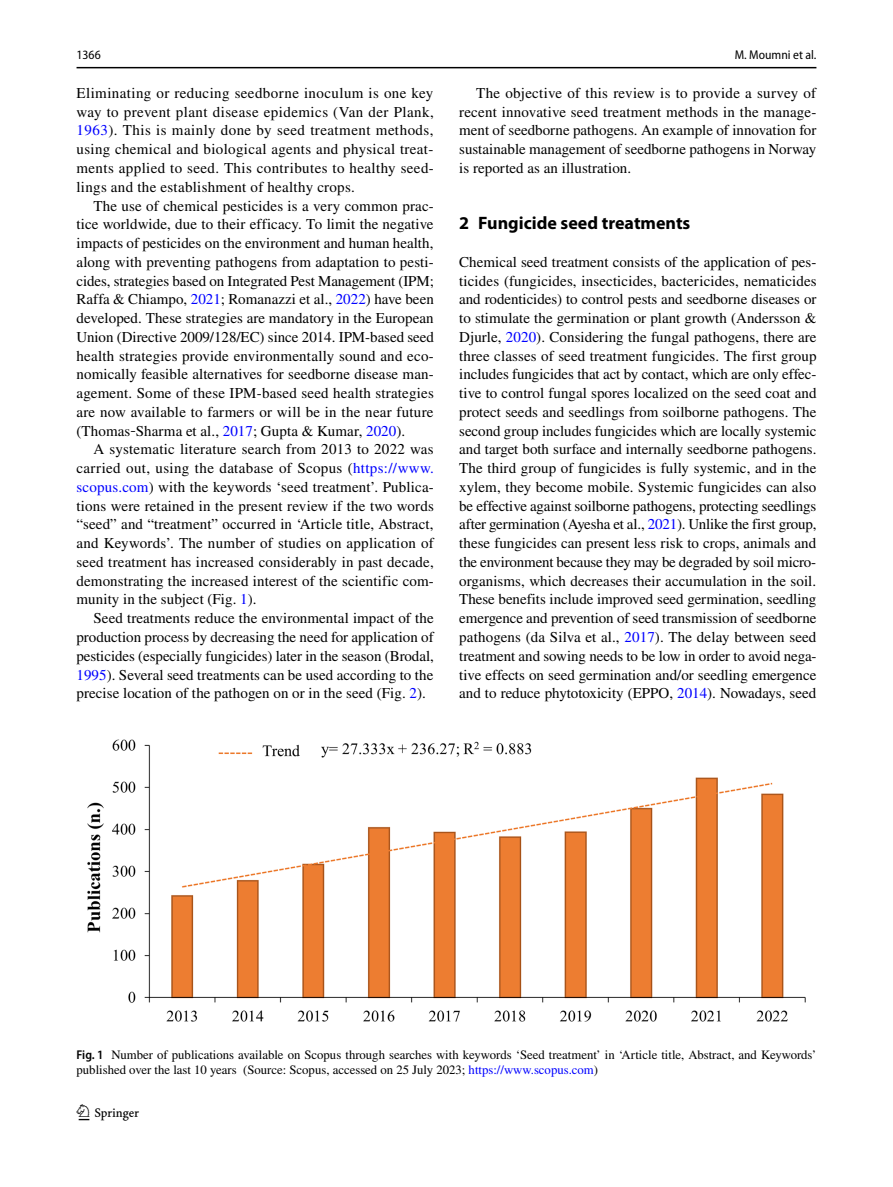
<style>
.page{position:relative;width:893px;height:1187px;background:#fff}
.page>*{position:absolute;margin:0;border:0;box-sizing:border-box;transform-origin:0 0}
.t1{font:22.5px "Springnew Regular 2";color:#000}
.t2{font:700 18px "Myriad Pro";color:#000}
.t3{font:15px/18.8px "STIX";letter-spacing:.005em;color:#000;text-align:justify}
.t4{font:12.75px/15px "STIX";color:#000}
.t5{font:semi-condensed 12.75px "Myriad Pro";color:#000}
.s1{color:#00f}
.s2{font-family:"Code 2000"}
.s3{font-family:"Myriad Pro";font-weight:600;font-stretch:semi-condensed}
</style>
<div class="page">
<hr style="left:77px;top:67px;width:739px;height:1px;background:#000">
<img style="left:87px;top:739px;width:719px;height:283px">
<p class="t5" style="left:77px;top:48px;width:26px">1366</p>
<p class="t5" style="left:735px;top:48px;width:83px">M. Moumni et al.</p>
<p class="t3" style="left:77px;top:84px;width:359px">Eliminating or reducing seedborne inoculum is one key way to prevent plant disease epidemics (Van der Plank, <span class="s1">1963</span>). This is mainly done by seed treatment methods, using chemical and biological agents and physical treat&shy;ments applied to seed. This contributes to healthy seed&shy;lings and the establishment of healthy crops.</p>
<p class="t3" style="left:77px;top:197px;width:359px;text-indent:17px">The use of chemical pesticides is a very common prac&shy;tice worldwide, due to their efficacy. To limit the negative impacts of pesticides on the environment and human health, along with preventing pathogens from adaptation to pesti&shy;cides, strategies based on Integrated Pest Management (IPM; Raffa &amp; Chiampo, <span class="s1">2021</span>; Romanazzi et al., <span class="s1">2022</span>) have been developed. These strategies are mandatory in the European Union (Directive 2009/128/EC) since 2014. IPM-based seed health strategies provide environmentally sound and eco&shy;nomically feasible alternatives for seedborne disease man&shy;agement. Some of these IPM-based seed health strategies are now available to farmers or will be in the near future (Thomas<span class="s2">‐</span>Sharma et al., <span class="s1">2017</span>; Gupta &amp; Kumar, <span class="s1">2020</span>).</p>
<p class="t3" style="left:77px;top:441px;width:359px;text-indent:17px">A systematic literature search from 2013 to 2022 was carried out, using the database of Scopus (<span class="s1">https://www. scopus.com</span>) with the keywords ‘seed treatment’. Publica&shy;tions were retained in the present review if the two words “seed” and “treatment” occurred in ‘Article title, Abstract, and Keywords’. The number of studies on application of seed treatment has increased considerably in past decade, demonstrating the increased interest of the scientific com&shy;munity in the subject (Fig. <span class="s1">1</span>).</p>
<p class="t3" style="left:77px;top:609px;width:359px;text-indent:17px">Seed treatments reduce the environmental impact of the production process by decreasing the need for application of pesticides (especially fungicides) later in the season (Brodal, <span class="s1">1995</span>). Several seed treatments can be used according to the precise location of the pathogen on or in the seed (Fig. <span class="s1">2</span>).</p>
<p class="t3" style="left:459px;top:84px;width:359px;text-indent:17px">The objective of this review is to provide a survey of recent innovative seed treatment methods in the manage&shy;ment of seedborne pathogens. An example of innovation for sustainable management of seedborne pathogens in Norway is reported as an illustration.</p>
<p class="t2" style="left:459px;top:211px;width:233px">2 Fungicide seed treatments</p>
<p class="t3" style="left:459px;top:253px;width:359px">Chemical seed treatment consists of the application of pes&shy;ticides (fungicides, insecticides, bactericides, nematicides and rodenticides) to control pests and seedborne diseases or to stimulate the germination or plant growth (Andersson &amp; Djurle, <span class="s1">2020</span>). Considering the fungal pathogens, there are three classes of seed treatment fungicides. The first group includes fungicides that act by contact, which are only effec&shy;tive to control fungal spores localized on the seed coat and protect seeds and seedlings from soilborne pathogens. The second group includes fungicides which are locally systemic and target both surface and internally seedborne pathogens.<br>The third group of fungicides is fully systemic, and in the xylem, they become mobile. Systemic fungicides can also be effective against soilborne pathogens, protecting seedlings after germination (Ayesha et al., <span class="s1">2021</span>). Unlike the first group, these fungicides can present less risk to crops, animals and the environment because they may be degraded by soil micro&shy;organisms, which decreases their accumulation in the soil.<br>These benefits include improved seed germination, seedling emergence and prevention of seed transmission of seedborne pathogens (da Silva et al., <span class="s1">2017</span>). The delay between seed treatment and sowing needs to be low in order to avoid nega&shy;tive effects on seed germination and/or seedling emergence and to reduce phytotoxicity (EPPO, <span class="s1">2014</span>). Nowadays, seed</p>
<p class="t4" style="left:77px;top:1047px;width:741px"><span class="s3">Fig. 1</span> Number of publications available on Scopus through searches with keywords ‘Seed treatment’ in ‘Article title, Abstract, and Keywords’ published over the last 10 years (Source: Scopus, accessed on 25 July 2023; <span class="s1">https://www.scopus.com</span>)</p>
<h1 class="t1" style="left:79px;top:1104px;width:62px">1 3</h1>
</div>
